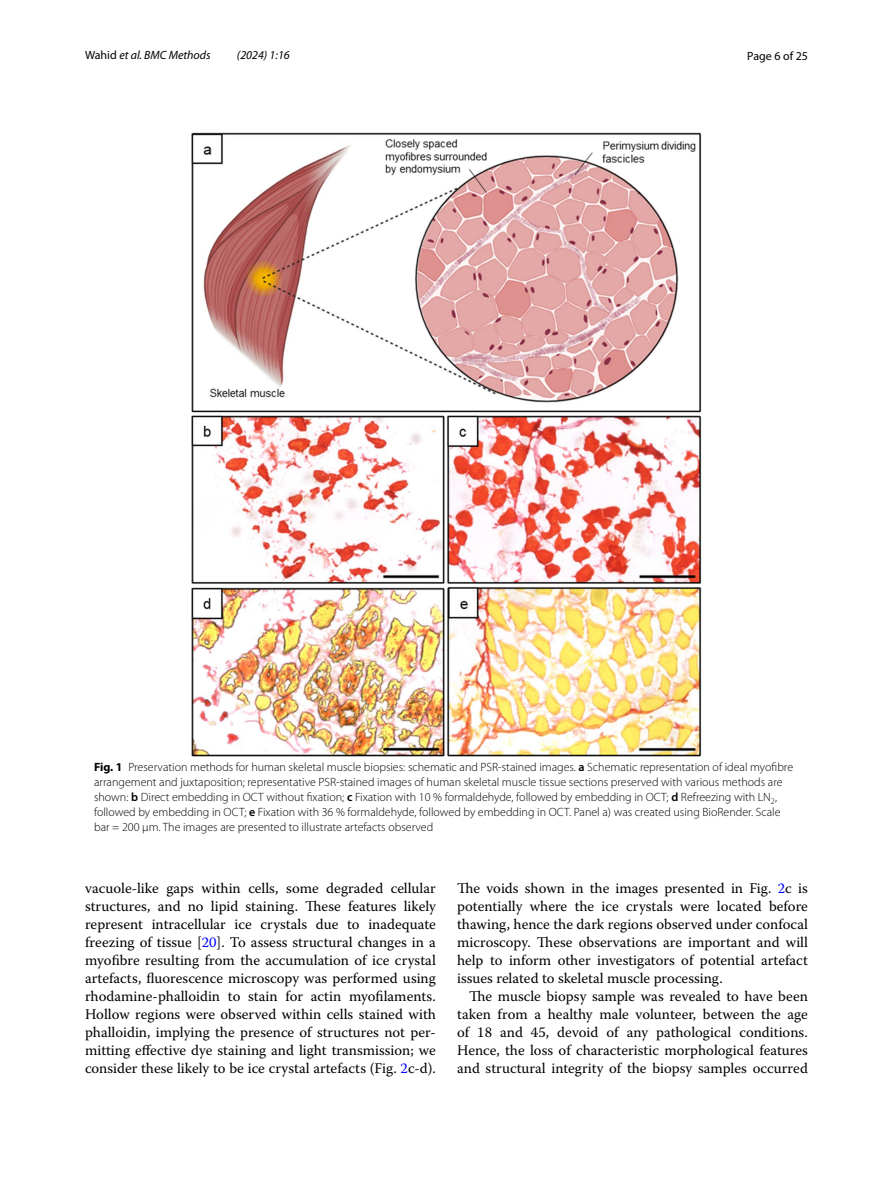
<style>
.page{position:relative;width:893px;height:1187px;background:#fff}
.page>*{position:absolute;margin:0;border:0;box-sizing:border-box;transform-origin:0 0}
.t1{font:14.7px/18px "Warnock Pro";color:#000;text-align:justify}
.t2{font:300 12px/15px "Myriad Pro";color:#000}
.t3{font:italic 12px "Myriad Pro";color:#000}
.t4{font:12px "Myriad Pro";color:#000}
.s1{font-style:normal}
.s2{font-weight:700}
.s3{font-weight:600}
.s4{color:#00f}
</style>
<div class="page">
<img style="left:191px;top:133px;width:511px;height:623px">
<p class="t3" style="left:85px;top:48px;width:127px"><span class="s1">Wahid</span> et al. BMC Methods</p>
<p class="t3" style="left:237px;top:48px;width:54px">(2024) 1:16</p>
<p class="t4" style="left:747px;top:48px;width:62px">Page 6 of 25</p>
<p class="t2" style="left:94px;top:760px;width:701px"><span class="s2">Fig. 1</span> Preservation methods for human skeletal muscle biopsies: schematic and PSR-stained images. <span class="s3">a</span> Schematic representation of ideal myofibre arrangement and juxtaposition; representative PSR-stained images of human skeletal muscle tissue sections preserved with various methods are shown: <span class="s3">b</span> Direct embedding in OCT without fixation; <span class="s3">c</span> Fixation with 10 % formaldehyde, followed by embedding in OCT; <span class="s3">d</span> Refreezing with -LN<sub>2</sub>, followed by embedding in OCT; <span class="s3">e</span> Fixation with 36 % formaldehyde, followed by embedding in OCT. Panel a) was created using BioRender. Scale bar = 200 µm. The images are presented to illustrate artefacts observed</p>
<p class="t1" style="left:85px;top:878px;width:352px">vacuole-like gaps within cells, some degraded cellular structures, and no lipid staining. These features likely represent intracellular ice crystals due to inadequate freezing of tissue [<span class="s4">20</span>]. To assess structural changes in a myofibre resulting from the accumulation of ice crystal artefacts, fluorescence microscopy was performed using rhodamine-phalloidin to stain for actin myofilaments.<br>Hollow regions were observed within cells stained with phalloidin, implying the presence of structures not per&shy;mitting effective dye staining and light transmission; we consider these likely to be ice crystal artefacts (Fig. <span class="s4">2</span>c-d).</p>
<p class="t1" style="left:457px;top:878px;width:352px">The voids shown in the images presented in Fig. <span class="s4">2</span>c is potentially where the ice crystals were located before thawing, hence the dark regions observed under confocal microscopy. These observations are important and will help to inform other investigators of potential artefact issues related to skeletal muscle processing.</p>
<p class="t1" style="left:457px;top:986px;width:352px;text-indent:12px">The muscle biopsy sample was revealed to have been taken from a healthy male volunteer, between the age of 18 and 45, devoid of any pathological conditions.<br>Hence, the loss of characteristic morphological features and structural integrity of the biopsy samples occurred</p>
</div>
